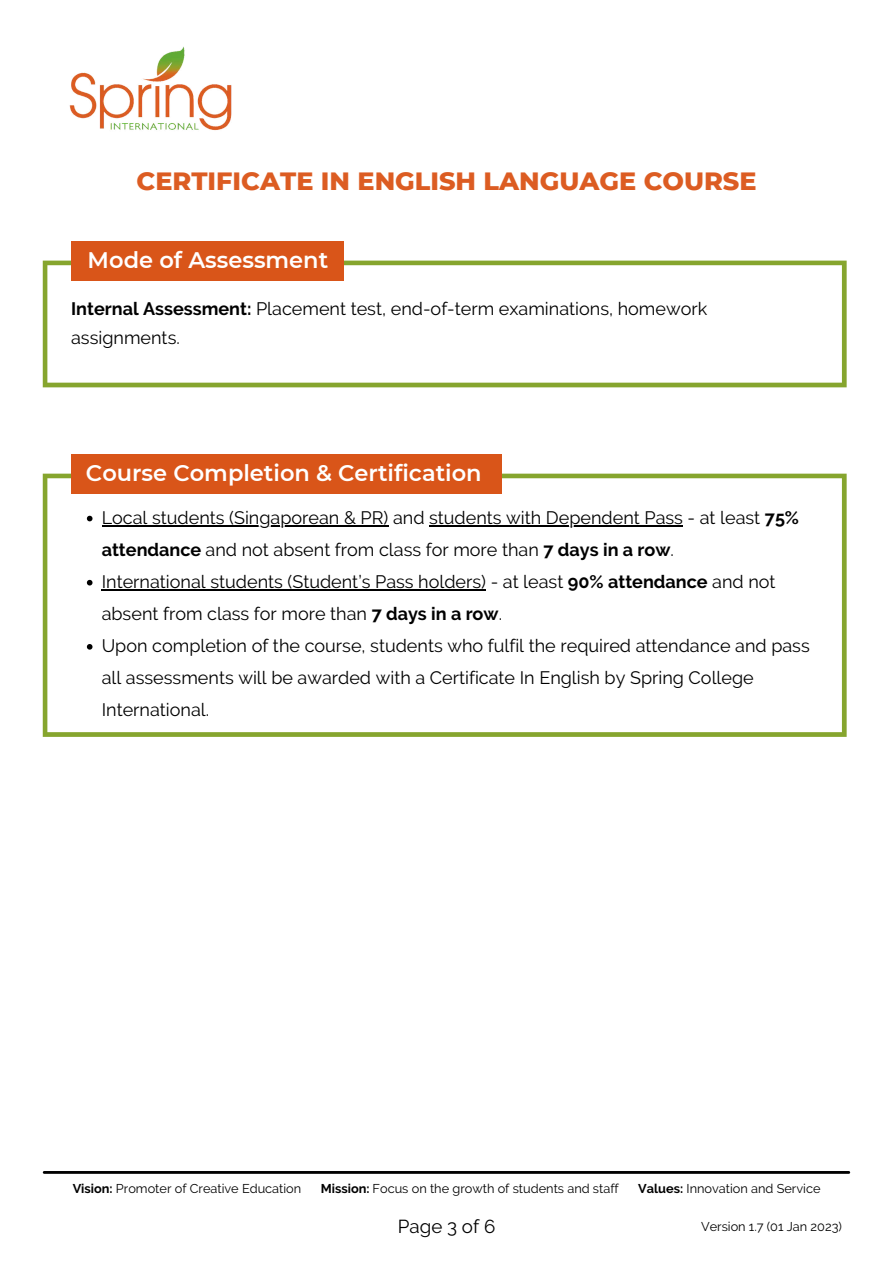
<style>
.page{position:relative;width:893px;height:1263px;background:#fff}
.page>*{position:absolute;margin:0;border:0;box-sizing:border-box;transform-origin:0 0}
.t1{font:800 25.5px "Montserrat";color:#dc5c22}
.t2{font:600 22.5px "Montserrat";color:#fff}
.t3{font:18.75px "Raleway";color:#000}
.t4{font:18px/32.1px "Raleway";color:#000}
.t5{font:12.75px "Raleway";color:#000}
.s1{font-weight:700}
</style>
<div class="page">
<img style="left:69px;top:46px;width:163px;height:85px">
<hr style="left:44px;top:1171px;width:805px;height:3px;background:#000">
<svg style="left:43px;top:261px;width:803px;height:126px"></svg>
<div style="left:71px;top:241px;width:273px;height:39px;background:#d95519"></div>
<svg style="left:43px;top:474px;width:803px;height:263px"></svg>
<div style="left:71px;top:454px;width:430px;height:39px;background:#d95519"></div>
<svg style="left:87px;top:516px;width:5px;height:5px"></svg>
<hr style="left:102px;top:525px;width:286px;height:1px;background:#000">
<hr style="left:429px;top:525px;width:254px;height:1px;background:#000">
<svg style="left:87px;top:580px;width:5px;height:5px"></svg>
<hr style="left:102px;top:589px;width:384px;height:1px;background:#000">
<svg style="left:87px;top:644px;width:5px;height:6px"></svg>
<h1 class="t1" style="left:137px;top:165px;width:621px">CERTIFICATE IN ENGLISH LANGUAGE COURSE</h1>
<p class="t2" style="left:88px;top:246px;width:242px">Mode of Assessment</p>
<p class="t4" style="left:71px;top:295px;width:637px;line-height:28.7px"><span class="s1">Internal Assessment:</span> Placement test, end-of-term examinations, homework assignments.</p>
<p class="t2" style="left:86px;top:459px;width:397px">Course Completion &amp; Certification</p>
<p class="t4" style="left:102px;top:501px;width:709px">Local students (Singaporean &amp; PR) and students with Dependent Pass - at least <span class="s1">75% attendance</span> and not absent from class for more than <span class="s1">7 days in a row</span>.<br>International students (Student’s Pass holders) - at least <span class="s1">90% attendance</span> and not absent from class for more than <span class="s1">7 days in a row</span>.<br>Upon completion of the course, students who fulfil the required attendance and pass all assessments will be awarded with a Certificate In English by Spring College International.</p>
<p class="t5" style="left:73px;top:1181px;width:230px"><span class="s1">Vision:</span> Promoter of Creative Education</p>
<p class="t5" style="left:321px;top:1181px;width:299px"><span class="s1">Mission:</span> Focus on the growth of students and staff</p>
<p class="t5" style="left:638px;top:1181px;width:184px"><span class="s1">Values:</span> Innovation and Service</p>
<p class="t3" style="left:398px;top:1215px;width:99px">Page 3 of 6</p>
<p class="t5" style="left:701px;top:1218px;width:142px">Version 1.7 (01 Jan 2023)</p>
</div>
